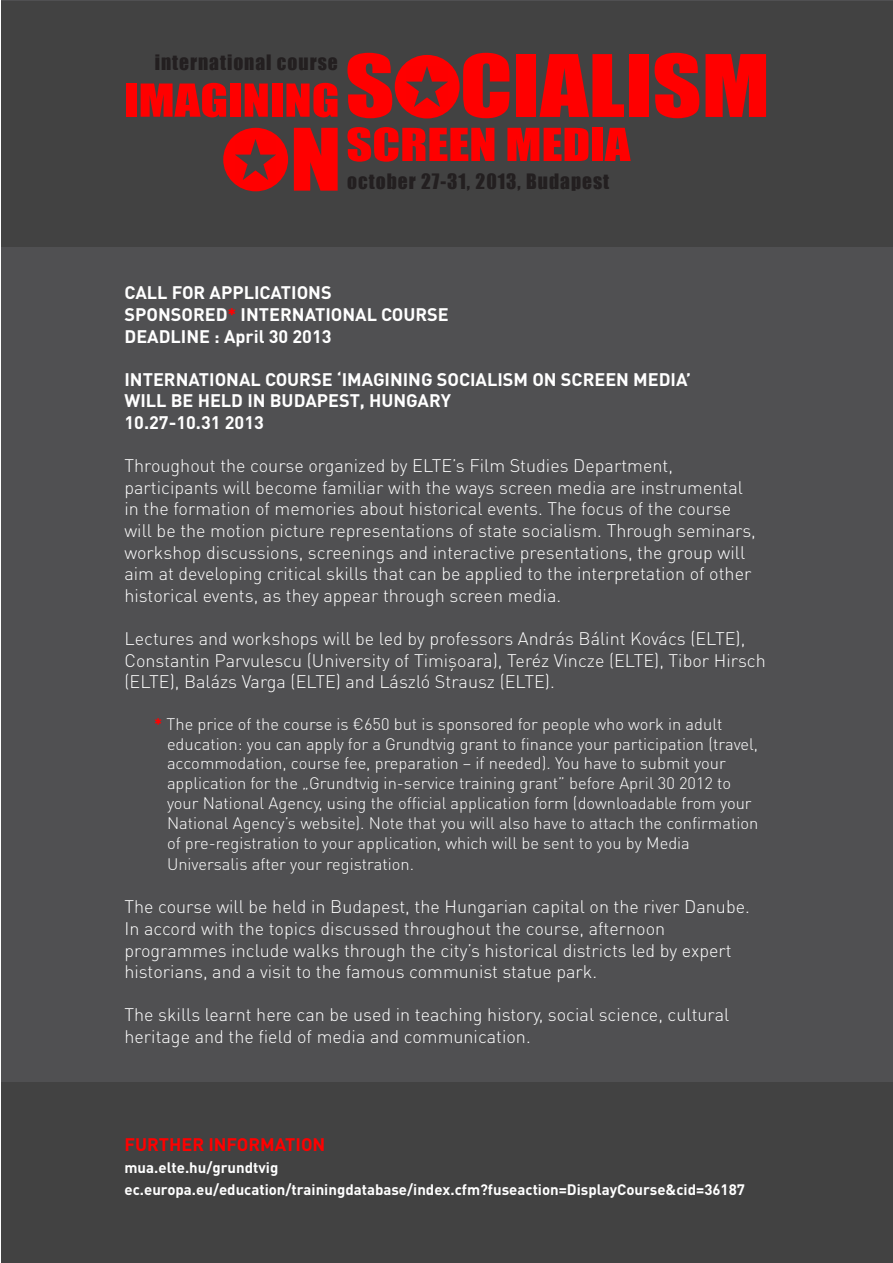
<style>
.page{position:relative;width:893px;height:1263px;background:#fff}
.page>*{position:absolute;margin:0;border:0;box-sizing:border-box;transform-origin:0 0}
.t1{font:79.5px "Impact";color:#f00;scale:1.2 1}
.t2{font:42px "Impact";color:#f00;scale:1.2 1}
.t3{font:19.5px "Impact";letter-spacing:.05em;color:#231f20}
.t4{font:300 18px/21.6px "DIN Pro";color:#fff}
.t5{font:700 18px "DIN Pro";color:#fff}
.t6{font:700 18px "DIN Pro";color:#f00}
.t7{font:300 16.5px/19.8px "DIN Pro";color:#fff}
.t8{font:700 15px "DIN Pro";color:#fff}
.s1{color:#f00}
.s2{font-weight:700;color:#f00}
</style>
<div class="page">
<div style="left:1px;top:1px;width:891px;height:1261px;background:#505052"></div>
<div style="left:1px;top:2px;width:891px;height:245px;background:#424242"></div>
<div style="left:1px;top:1082px;width:891px;height:180px;background:#424242"></div>
<div style="left:223px;top:128px;width:65px;height:63px;background:#f00;border-radius:50%"></div>
<div style="left:395px;top:55px;width:65px;height:63px;background:#f00;border-radius:50%"></div>
<img style="left:235px;top:139px;width:41px;height:41px">
<img style="left:407px;top:66px;width:40px;height:41px">
<p class="t3" style="left:155px;top:47px;width:184px">international course</p>
<p class="t2" style="left:124px;top:68px;width:181px">IMAGINING</p>
<p class="t1" style="left:290px;top:98px;width:45px">N</p>
<p class="t1" style="left:345px;top:24px;width:356px">S CIALISM</p>
<p class="t2" style="left:346px;top:112px;width:238px">SCREEN MEDIA</p>
<p class="t3" style="left:347px;top:166px;width:263px">october 27-31, 2013, Budapest</p>
<p class="t5" style="left:124px;top:281px;width:209px">CALL FOR APPLICATIONS</p>
<p class="t5" style="left:124px;top:302px;width:326px">SPONSORED<span class="s1">*</span> INTERNATIONAL COURSE</p>
<p class="t5" style="left:124px;top:324px;width:209px">DEADLINE : April 30 2013</p>
<p class="t5" style="left:124px;top:367px;width:568px">INTERNATIONAL COURSE ‘IMAGINING SOCIALISM ON SCREEN MEDIA’</p>
<p class="t5" style="left:124px;top:389px;width:328px">WILL BE HELD IN BUDAPEST, HUNGARY</p>
<p class="t5" style="left:124px;top:410px;width:141px">10.27-10.31 2013</p>
<p class="t4" style="left:124px;top:454px;width:633px">Throughout the course organized by ELTE’s Film Studies Department, participants will become familiar with the ways screen media are instrumental in the formation of memories about historical events. The focus of the course will be the motion picture representations of state socialism. Through seminars, workshop discussions, screenings and interactive presentations, the group will aim at developing critical skills that can be applied to the interpretation of other historical events, as they appear through screen media.</p>
<p class="t4" style="left:124px;top:627px;width:643px">Lectures and workshops will be led by professors András Bálint Kovács (ELTE),<br>Constantin Parvulescu (University of Timişoara), Teréz Vincze (ELTE), Tibor Hirsch (ELTE), Balázs Varga (ELTE) and László Strausz (ELTE).</p>
<p class="t7" style="left:167px;top:713px;width:593px;text-indent:-13px"><span class="s2">*</span> The price of the course is €650 but is sponsored for people who work in adult education: you can apply for a Grundtvig grant to finance your participation (travel, accommodation, course fee, preparation – if needed). You have to submit your application for the „Grundtvig in-service training grant” before April 30 2012 to your National Agency, using the official application form (downloadable from your National Agency’s website). Note that you will also have to attach the confirmation of pre-registration to your application, which will be sent to you by Media</p>
<p class="t7" style="left:167px;top:853px;width:249px">Universalis after your registration.</p>
<p class="t4" style="left:124px;top:895px;width:627px">The course will be held in Budapest, the Hungarian capital on the river Danube.</p>
<p class="t4" style="left:124px;top:917px;width:609px">In accord with the topics discussed throughout the course, afternoon programmes include walks through the city’s historical districts led by expert historians, and a visit to the famous communist statue park.</p>
<p class="t4" style="left:124px;top:1003px;width:606px">The skills learnt here can be used in teaching history, social science, cultural heritage and the field of media and communication.</p>
<p class="t6" style="left:124px;top:1132px;width:202px">FURTHER INFORMATION</p>
<p class="t8" style="left:124px;top:1157px;width:155px">mua.elte.hu/grundtvig</p>
<p class="t8" style="left:124px;top:1179px;width:622px">ec.europa.eu/education/trainingdatabase/index.cfm?fuseaction=DisplayCourse&amp;cid=36187</p>
</div>
